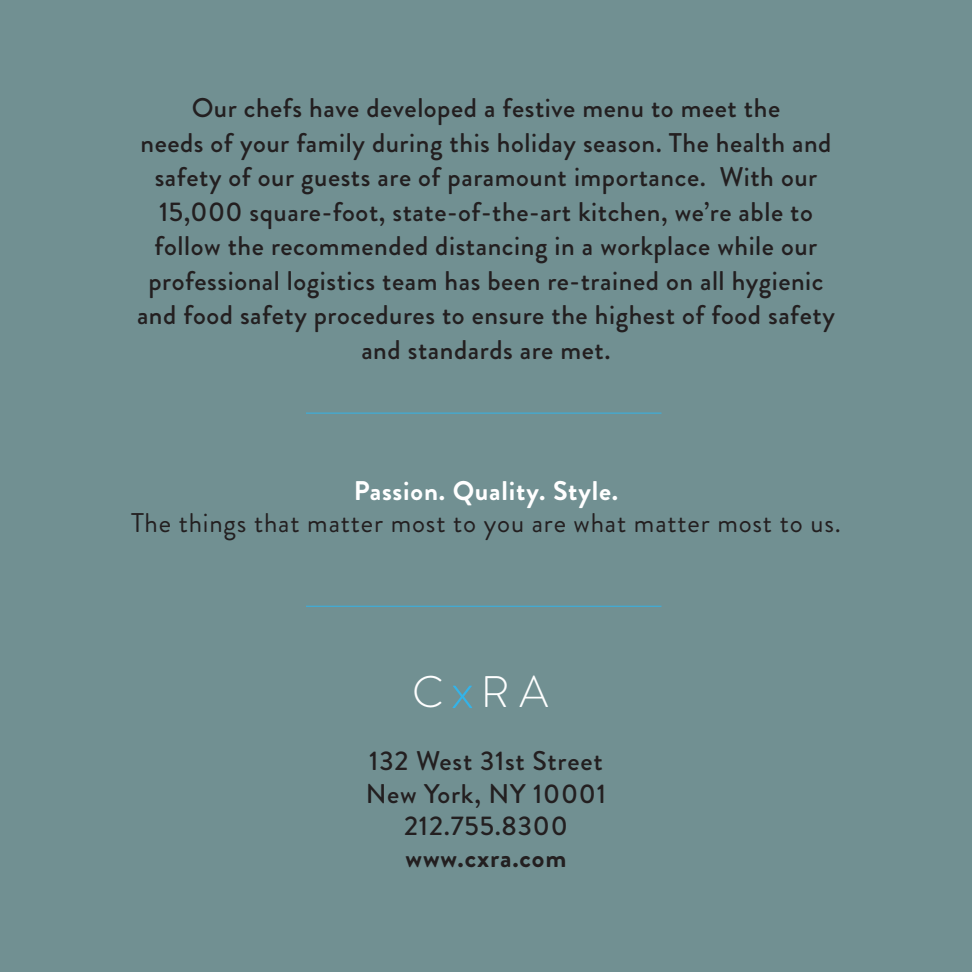
<style>
.page{position:relative;width:972px;height:972px;background:#719092}
.page>*{position:absolute;margin:0;border:0;box-sizing:border-box;transform-origin:0 0}
.t1{font:300 56.1px "Brandon Grotesque";color:#34b3e8}
.t2{font:300 44.1px "Brandon Grotesque";color:#fff}
.t3{font:500 27px/34.5px "Brandon Grotesque";letter-spacing:.02em;color:#231f20;text-align:center}
.t4{font:27px "Brandon Grotesque";letter-spacing:.03em;color:#231f20}
.t5{font:700 27px "Brandon Grotesque";letter-spacing:.03em;color:#fff}
.t6{font:700 27px "Brandon Grotesque";letter-spacing:.03em;color:#231f20}
</style>
<div class="page">
<hr style="left:306px;top:413px;width:356px;height:1px;background:#34b3e8">
<hr style="left:306px;top:606px;width:356px;height:1px;background:#34b3e8">
<p class="t3" style="left:192px;top:91px;width:590px">Our chefs have developed a festive menu to meet the</p>
<p class="t3" style="left:140px;top:126px;width:693px">needs of your family during this holiday season. The health and safety of our guests are of paramount importance. With our<br>15,000 square-foot, state-of-the-art kitchen, we’re able to</p>
<p class="t3" style="left:137px;top:229px;width:699px">follow the recommended distancing in a workplace while our professional logistics team has been re-trained on all hygienic and food safety procedures to ensure the highest of food safety and standards are met.</p>
<p class="t5" style="left:354px;top:471px;width:266px">Passion. Quality. Style.</p>
<p class="t4" style="left:131px;top:504px;width:711px">The things that matter most to you are what matter most to us.</p>
<p class="t2" style="left:412px;top:661px;width:33px">C</p>
<p class="t1" style="left:451px;top:650px;width:25px">x</p>
<p class="t2" style="left:481px;top:662px;width:69px">RA</p>
<p class="t3" style="left:369px;top:744px;width:235px">132 West 31st Street</p>
<p class="t3" style="left:366px;top:777px;width:242px">New York, NY 10001</p>
<p class="t3" style="left:404px;top:809px;width:165px">212.755.8300</p>
<p class="t6" style="left:406px;top:839px;width:162px">www.cxra.com</p>
</div>
